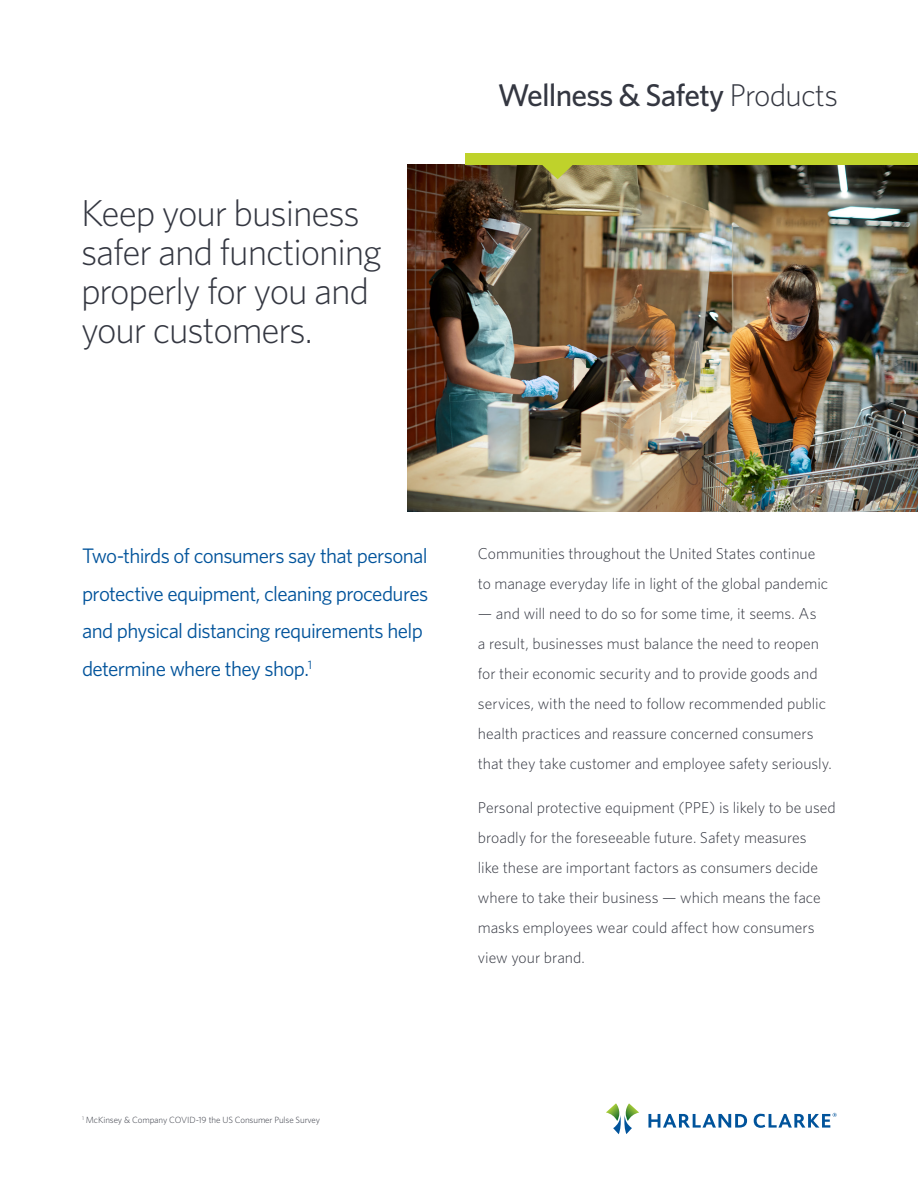
<style>
.page{position:relative;width:918px;height:1188px;background:#fff}
.page>*{position:absolute;margin:0;border:0;box-sizing:border-box;transform-origin:0 0}
.t1{font:300 37.5px/39px "Whitney";letter-spacing:-.03em;color:#343741}
.t2{font:500 31.5px "Whitney";letter-spacing:-.025em;color:#343741}
.t3{font:21px/37.5px "Whitney";letter-spacing:-.03em;color:#00539b}
.t4{font:300 15.75px/30px "Whitney";color:#343741}
.t5{font:300 9px "Whitney";letter-spacing:-.01em;color:#343741}
.s1{font-weight:300}
</style>
<div class="page">
<svg style="left:648px;top:1114px;width:99px;height:14px"></svg>
<svg style="left:606px;top:1103px;width:33px;height:31px"></svg>
<svg style="left:754px;top:1113px;width:83px;height:15px"></svg>
<img style="left:407px;top:165px;width:511px;height:347px">
<div style="left:465px;top:153px;width:453px;height:12px;background:#bfd22b"></div>
<svg style="left:538px;top:165px;width:39px;height:14px"></svg>
<h1 class="t1" style="left:81px;top:193px;width:302px">Keep your business safer and functioning properly for you and your customers.</h1>
<h2 class="t2" style="left:498px;top:74px;width:342px">Wellness &amp; Safety <span class="s1">Products</span></h2>
<h3 class="t3" style="left:82px;top:537px;width:348px">Two-thirds of consumers say that personal protective equipment, cleaning procedures and physical distancing requirements help determine where they shop.<sup>1</sup></h3>
<p class="t4" style="left:478px;top:538px;width:352px">Communities throughout the United States continue to manage everyday life in light of the global pandemic</p>
<p class="t4" style="left:478px;top:598px;width:355px">— and will need to do so for some time, it seems. As<br>a result, businesses must balance the need to reopen for their economic security and to provide goods and services, with the need to follow recommended public health practices and reassure concerned consumers that they take customer and employee safety seriously.</p>
<p class="t4" style="left:478px;top:792px;width:360px">Personal protective equipment (PPE) is likely to be used broadly for the foreseeable future. Safety measures<br>like these are important factors as consumers decide where to take their business — which means the face masks employees wear could affect how consumers view your brand.</p>
<p class="t5" style="left:82px;top:1114px;width:240px"><sup>1</sup> McKinsey &amp; Company COVID-19 the US Consumer Pulse Survey</p>
</div>
